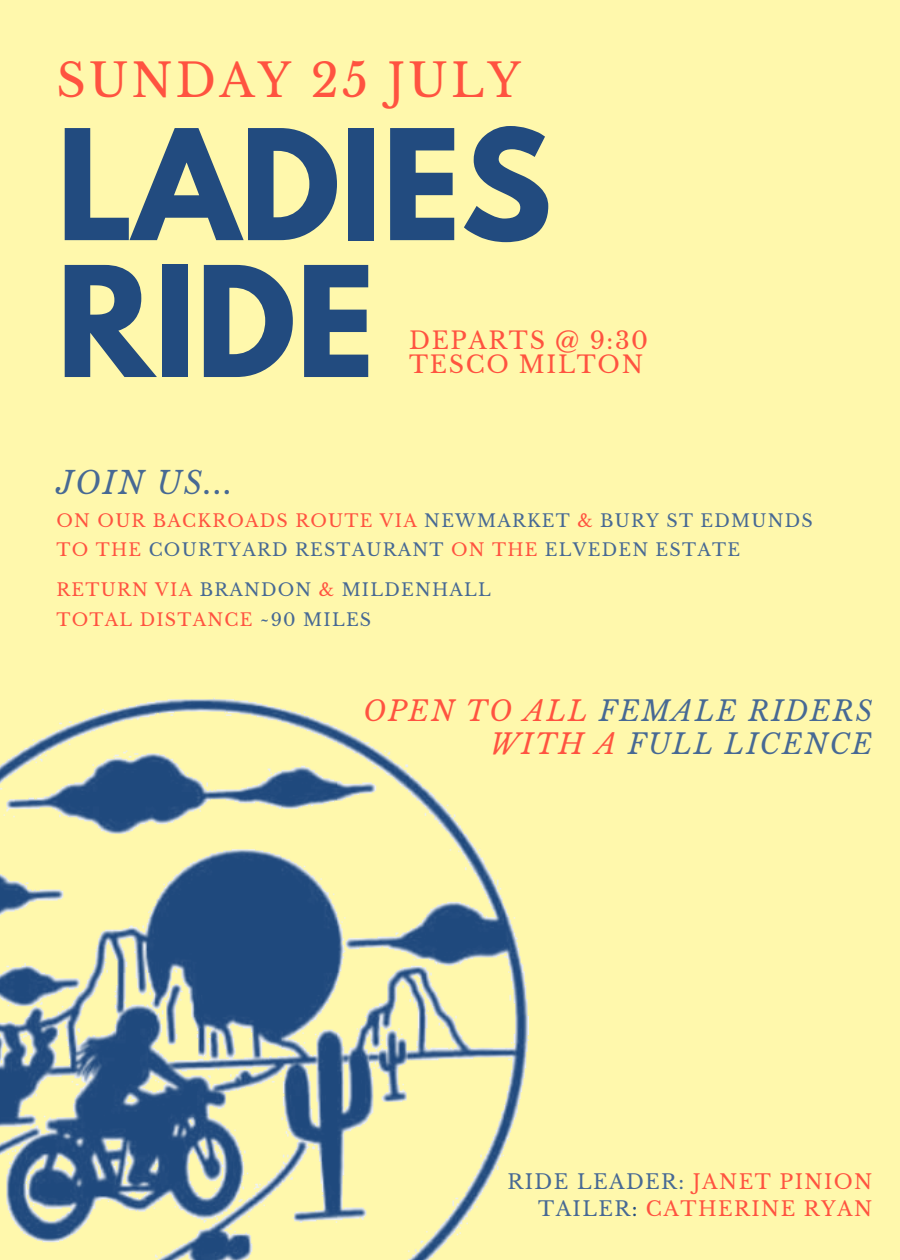
<style>
.page{position:relative;width:900px;height:1260px;background:#fff8ac}
.page>*{position:absolute;margin:0;border:0;box-sizing:border-box;transform-origin:0 0}
.t1{font:700 136px/137px "League Spartan";color:#224b7f}
.t2{font:45.75px "Libre Baskerville";letter-spacing:.07em;color:#ff5340}
.t3{font:italic 30.75px "Libre Baskerville";letter-spacing:.07em;color:#476994}
.t4{font:italic 27.75px "Libre Baskerville";letter-spacing:.07em;color:#476994}
.t5{font:23.75px/24.5px "Libre Baskerville";letter-spacing:.07em;color:#ff5340}
.t6{font:20px "Libre Baskerville";letter-spacing:.07em;color:#476994}
.t7{font:20px "Libre Baskerville";letter-spacing:.07em;color:#ff5340}
.t8{font:17.5px "Libre Baskerville";letter-spacing:.07em;color:#476994}
.t9{font:17.5px "Libre Baskerville";letter-spacing:.07em;color:#ff5340}
.s1{color:#476994}
.s2{color:#ff5340}
.s3{color:#224b7f}
</style>
<div class="page">
<img style="left:0;top:697px;width:528px;height:563px">
<p class="t2" style="left:57px;top:53px;width:466px">SUNDAY 25 JULY</p>
<p class="t1" style="left:57px;top:134px;width:497px">LADIES<br>RIDE</p>
<p class="t5" style="left:409px;top:329px;width:241px">DEPARTS @ 9:30<br>TESCO MILTON</p>
<p class="t3" style="left:57px;top:464px;width:178px">JOIN US...</p>
<p class="t9" style="left:57px;top:510px;width:758px">ON OUR BACKROADS ROUTE VIA <span class="s1">NEWMARKET</span> &amp; <span class="s1">BURY ST EDMUNDS</span></p>
<p class="t8" style="left:57px;top:539px;width:685px"><span class="s2">TO THE</span> COURTYARD RESTAURANT <span class="s2">ON THE</span> ELVEDEN ESTATE</p>
<p class="t8" style="left:57px;top:579px;width:436px"><span class="s2">RETURN VIA</span> BRANDON <span class="s2">&amp;</span> MILDENHALL</p>
<p class="t9" style="left:57px;top:609px;width:316px">TOTAL DISTANCE <span class="s1">~90 MILES</span></p>
<p class="t4" style="left:364px;top:694px;width:510px"><span class="s2">OPEN TO ALL</span> FEMALE RIDERS</p>
<p class="t4" style="left:490px;top:727px;width:384px"><span class="s2">WITH A</span> FULL LICENCE</p>
<p class="t6" style="left:508px;top:1169px;width:366px">RIDE LEADER: <span class="s2">JANET PINION</span></p>
<p class="t7" style="left:538px;top:1197px;width:336px"><span class="s1">TAILER</span><span class="s3">:</span> CATHERINE RYAN</p>
</div>
